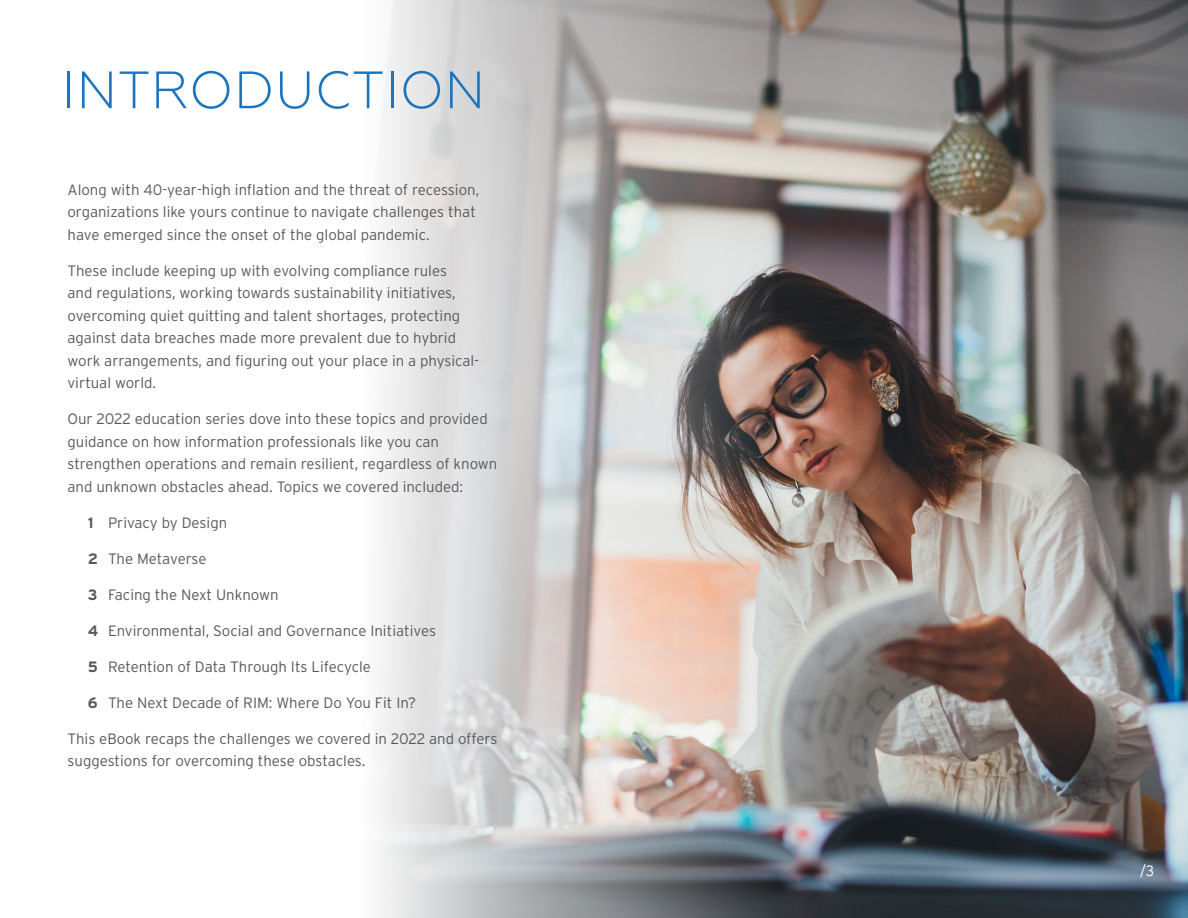
<style>
.page{position:relative;width:1188px;height:918px;background:#fff}
.page>*{position:absolute;margin:0;border:0;box-sizing:border-box;transform-origin:0 0}
.t1{font:300 52.5px "Geometria";letter-spacing:.01em;color:#1c75bc}
.t2{font:300 15px/22.5px "Interstate";color:#58595b}
.t3{font:300 15px "Interstate";color:#fff}
.s1{font-weight:700}
</style>
<div class="page">
<img style="left:910px;top:0;width:278px;height:918px">
<img style="left:377px;top:0;width:533px;height:918px">
<h1 class="t1" style="left:62px;top:60px;width:425px">INTRODUCTION</h1>
<p class="t2" style="left:68px;top:178px;width:413px">Along with 40-year-high inflation and the threat of recession, organizations like yours continue to navigate challenges that have emerged since the onset of the global pandemic.</p>
<p class="t2" style="left:68px;top:259px;width:413px">These include keeping up with evolving compliance rules<br>and regulations, working towards sustainability initiatives, overcoming quiet quitting and talent shortages, protecting against data breaches made more prevalent due to hybrid work arrangements, and figuring out your place in a physical&shy;virtual world.</p>
<p class="t2" style="left:68px;top:408px;width:431px">Our 2022 education series dove into these topics and provided guidance on how information professionals like you can strengthen operations and remain resilient, regardless of known and unknown obstacles ahead. Topics we covered included:</p>
<p class="t2" style="left:88px;top:511px;width:141px"><span class="s1">1</span> Privacy by Design</p>
<p class="t2" style="left:88px;top:547px;width:120px"><span class="s1">2</span> The Metaverse</p>
<p class="t2" style="left:88px;top:583px;width:192px"><span class="s1">3</span> Facing the Next Unknown</p>
<p class="t2" style="left:88px;top:619px;width:350px"><span class="s1">4</span> Environmental, Social and Governance Initiatives</p>
<p class="t2" style="left:88px;top:655px;width:285px"><span class="s1">5</span> Retention of Data Through Its Lifecycle</p>
<p class="t2" style="left:88px;top:691px;width:330px"><span class="s1">6</span> The Next Decade of RIM: Where Do You Fit In?</p>
<p class="t2" style="left:68px;top:727px;width:431px">This eBook recaps the challenges we covered in 2022 and offers suggestions for overcoming these obstacles.</p>
<p class="t3" style="left:1140px;top:862px;width:16px">/3</p>
</div>
